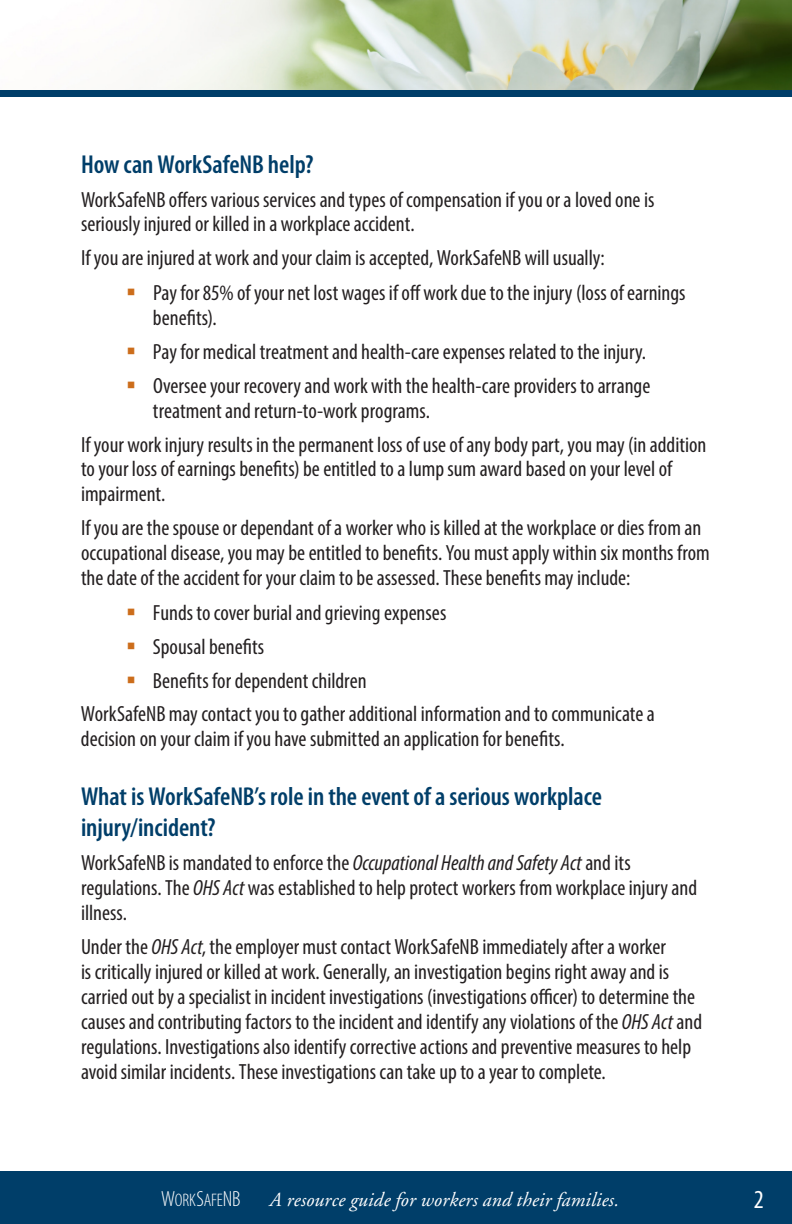
<style>
.page{position:relative;width:792px;height:1224px;background:#fff}
.page>*{position:absolute;margin:0;border:0;box-sizing:border-box;transform-origin:0 0}
.t1{font:600 condensed 26px/31.2px "Myriad Pro";color:#003e69}
.List_Level_1{font:condensed 26px "Myriad Pro";color:#fff}
.t2{font:condensed 22px/25px "Myriad Pro";color:#231f20}
.t3{font:italic 20px "Adobe Garamond";letter-spacing:.005em;color:#fff}
.t4{font:300 condensed 18.2px "Myriad Pro";letter-spacing:-.005em;color:#fff}
.s1{font-style:italic}
.s2{font-size:22px}
</style>
<div class="page">
<div style="left:0;top:90px;width:792px;height:6px;background:#003e69"></div>
<img style="left:145px;top:0;width:647px;height:90px">
<div style="left:0;top:1171px;width:792px;height:53px;background:#003e69"></div>
<p class="t1" style="left:81px;top:149px;width:234px">How can WorkSafeNB help?</p>
<p class="t2" style="left:81px;top:186px;width:575px">WorkSafeNB offers various services and types of compensation if you or a loved one is seriously injured or killed in a workplace accident.</p>
<p class="t2" style="left:81px;top:245px;width:525px">If you are injured at work and your claim is accepted, WorkSafeNB will usually:</p>
<p class="t2" style="left:153px;top:279px;width:534px">Pay for 85% of your net lost wages if off work due to the injury (loss of earnings benefits).</p>
<p class="t2" style="left:153px;top:338px;width:495px">Pay for medical treatment and health-care expenses related to the injury.</p>
<p class="t2" style="left:153px;top:372px;width:499px">Oversee your recovery and work with the health-care providers to arrange treatment and return-to-work programs.</p>
<p class="t2" style="left:81px;top:431px;width:627px">If your work injury results in the permanent loss of use of any body part, you may (in addition to your loss of earnings benefits) be entitled to a lump sum award based on your level of impairment.</p>
<p class="t2" style="left:81px;top:515px;width:630px">If you are the spouse or dependant of a worker who is killed at the workplace or dies from an occupational disease, you may be entitled to benefits. You must apply within six months from the date of the accident for your claim to be assessed. These benefits may include:</p>
<p class="t2" style="left:153px;top:599px;width:295px">Funds to cover burial and grieving expenses</p>
<p class="t2" style="left:153px;top:633px;width:113px">Spousal benefits</p>
<p class="t2" style="left:153px;top:667px;width:215px">Benefits for dependent children</p>
<p class="t2" style="left:81px;top:701px;width:575px">WorkSafeNB may contact you to gather additional information and to communicate a decision on your claim if you have submitted an application for benefits.</p>
<p class="t1" style="left:81px;top:781px;width:523px">What is WorkSafeNB’s role in the event of a serious workplace injury/incident?</p>
<p class="t2" style="left:81px;top:850px;width:618px">WorkSafeNB is mandated to enforce the <span class="s1">Occupational Health and Safety Act</span> and its regulations. The <span class="s1">OHS Act</span> was established to help protect workers from workplace injury and illness.</p>
<p class="t2" style="left:81px;top:934px;width:623px">Under the <span class="s1">OHS Act</span>, the employer must contact WorkSafeNB immediately after a worker<br>is critically injured or killed at work. Generally, an investigation begins right away and is carried out by a specialist in incident investigations (investigations officer) to determine the causes and contributing factors to the incident and identify any violations of the <span class="s1">OHS Act</span> and regulations. Investigations also identify corrective actions and preventive measures to help avoid similar incidents. These investigations can take up to a year to complete.</p>
<p class="t4" style="left:161px;top:1191px;width:81px"><span class="s2">W</span>ORK<span class="s2">S</span>AFE<span class="s2">NB</span></p>
<p class="t3" style="left:269px;top:1189px;width:351px">A resource guide for workers and their families.</p>
<p class="List_Level_1" style="left:754px;top:1183px;width:12px">2</p>
</div>
